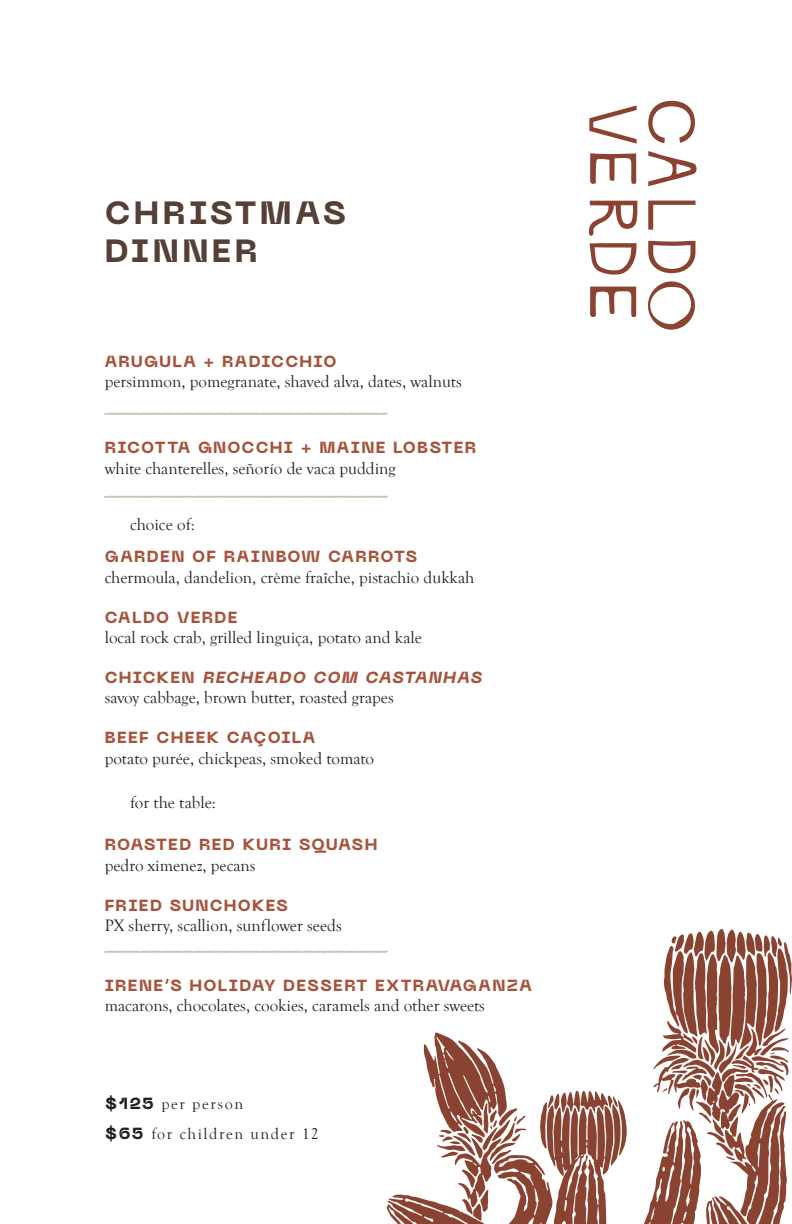
<style>
.page{position:relative;width:792px;height:1224px;background:#fff}
.page>*{position:absolute;margin:0;border:0;box-sizing:border-box;transform-origin:0 0}
.t1{font:800 32px/38.4px "Neue Machina";letter-spacing:.105em;color:#553f36}
.t2{font:17px "Goudy Old Style T";color:#231f20}
.t3{font:800 16px "Neue Machina";letter-spacing:.08em;color:#a7523b}
.t4{font:16px "Chalkduster";color:#c8c0b1}
.t5{font:16px "Goudy Old Style T";letter-spacing:.1em;color:#231f20}
.t6{font:italic 800 16px "Neue Machina";color:#a7523b}
.s1{font-style:normal}
.s2{font-family:"Neue Machina";font-weight:800}
</style>
<div class="page">
<svg style="left:589px;top:101px;width:108px;height:229px"></svg>
<svg style="left:386px;top:1156px;width:267px;height:68px"></svg>
<svg style="left:540px;top:1091px;width:87px;height:75px"></svg>
<svg style="left:424px;top:1032px;width:103px;height:189px"></svg>
<svg style="left:653px;top:928px;width:139px;height:296px"></svg>
<p class="t1" style="left:105px;top:194px;width:243px">CHRISTMAS<br>DINNER</p>
<p class="t3" style="left:105px;top:351px;width:233px">ARUGULA + RADICCHIO</p>
<p class="t2" style="left:105px;top:372px;width:359px">persimmon, pomegranate, shaved alva, dates, walnuts</p>
<p class="t4" style="left:105px;top:404px;width:284px">——————————————————————————</p>
<p class="t3" style="left:105px;top:437px;width:373px">RICOTTA GNOCCHI + MAINE LOBSTER</p>
<p class="t2" style="left:105px;top:459px;width:293px">white chanterelles, señorío de vaca pudding</p>
<p class="t4" style="left:105px;top:487px;width:284px">——————————————————————————</p>
<p class="t2" style="left:130px;top:515px;width:66px">choice of:</p>
<p class="t3" style="left:105px;top:546px;width:314px">GARDEN OF RAINBOW CARROTS</p>
<p class="t2" style="left:105px;top:568px;width:371px">chermoula, dandelion, crème fraîche, pistachio dukkah</p>
<p class="t3" style="left:105px;top:606px;width:134px">CALDO VERDE</p>
<p class="t2" style="left:105px;top:628px;width:319px">local rock crab, grilled linguiça, potato and kale</p>
<p class="t6" style="left:105px;top:667px;width:382px"><span class="s1">C H I C K E N</span> RECHEADO COM CASTANHAS</p>
<p class="t2" style="left:105px;top:688px;width:291px">savoy cabbage, brown butter, roasted grapes</p>
<p class="t3" style="left:105px;top:727px;width:212px">BEEF CHEEK CAÇOILA</p>
<p class="t2" style="left:105px;top:749px;width:271px">potato purée, chickpeas, smoked tomato</p>
<p class="t2" style="left:130px;top:793px;width:87px">for the table:</p>
<p class="t3" style="left:105px;top:834px;width:274px">ROASTED RED KURI SQUASH</p>
<p class="t2" style="left:105px;top:856px;width:153px">pedro ximenez, pecans</p>
<p class="t3" style="left:105px;top:894px;width:185px">FRIED SUNCHOKES</p>
<p class="t2" style="left:105px;top:916px;width:239px">PX sherry, scallion, sunflower seeds</p>
<p class="t4" style="left:105px;top:942px;width:284px">——————————————————————————</p>
<p class="t3" style="left:105px;top:975px;width:429px">IRENE’S HOLIDAY DESSERT EXTRAVAGANZA</p>
<p class="t2" style="left:105px;top:996px;width:382px">macarons, chocolates, cookies, caramels and other sweets</p>
<p class="t5" style="left:105px;top:1095px;width:140px"><span class="s2">$125</span> per person</p>
<p class="t5" style="left:105px;top:1125px;width:216px"><span class="s2">$65</span> for children under 12</p>
</div>
